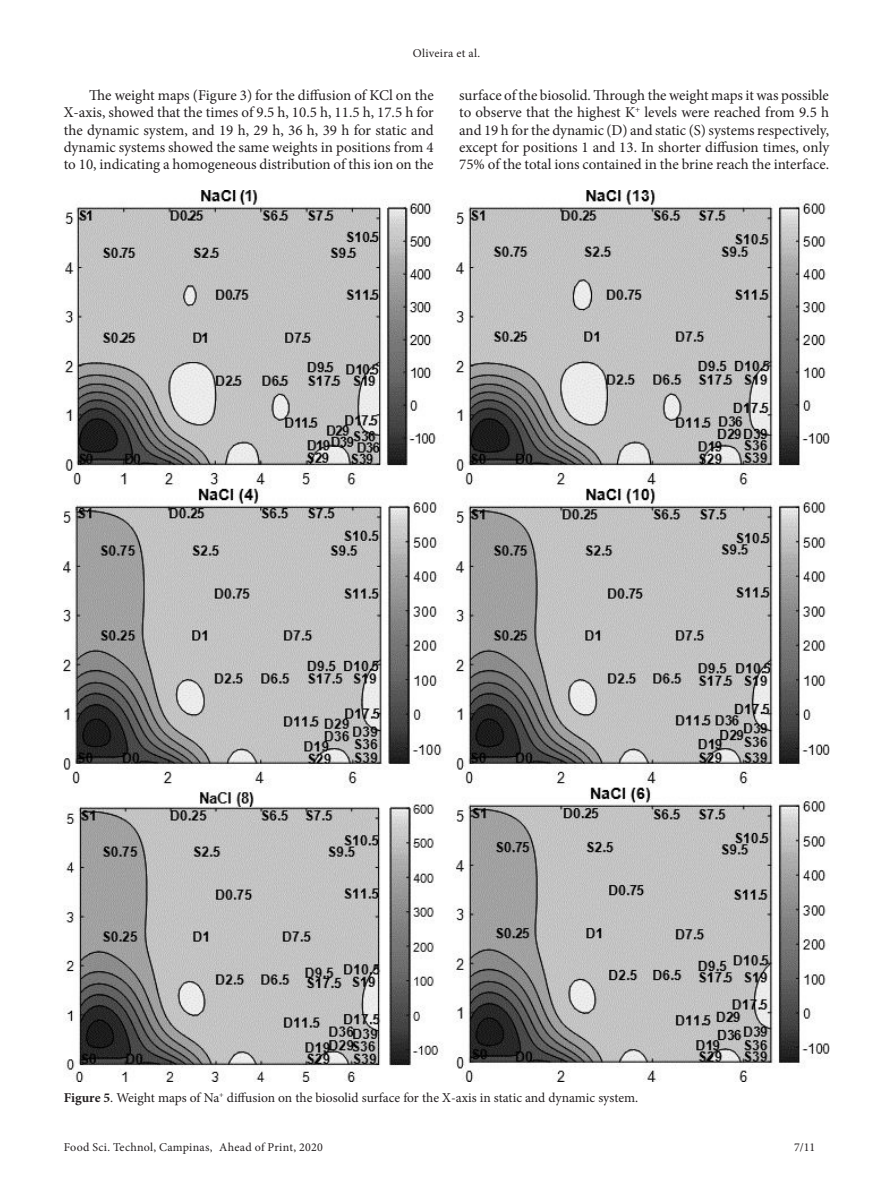
<style>
.page{position:relative;width:893px;height:1191px;background:#fff}
.page>*{position:absolute;margin:0;border:0;box-sizing:border-box;transform-origin:0 0}
.Paragraph{font:15px/17.2px "Minion Pro";color:#231f20;text-align:justify}
.FigureCaption{font:13.5px "Minion Pro";color:#231f20}
.t1{font:12px "Minion Pro";letter-spacing:.025em;color:#231f20}
.s1{font-weight:700}
.s2{color:#fff}
</style>
<div class="page">
<img style="left:64px;top:190px;width:765px;height:891px">
<p class="t1" style="left:413px;top:45px;width:69px">Oliveira et al.</p>
<p class="Paragraph" style="left:64px;top:87px;width:371px;text-indent:26px">The weight maps (Figure 3) for the diffusion of KCl on the X-axis, showed that the times of 9.5 h, 10.5 h, 11.5 h, 17.5 h for the dynamic system, and 19 h, 29 h, 36 h, 39 h for static and dynamic systems showed the same weights in positions from 4 to 10, indicating a homogeneous distribution of this ion on the</p>
<p class="Paragraph" style="left:459px;top:87px;width:371px">surface of the biosolid. Through the weight maps it was possible to observe that the highest K<sup>+</sup> levels were reached from 9.5 h and 19 h for the dynamic (D) and static (S) systems respectively, except for positions 1 and 13. In shorter diffusion times, only 75% of the total ions contained in the brine reach the interface.</p>
<p class="FigureCaption" style="left:64px;top:1088px;width:576px"><span class="s1">Figure 5</span>. Weight maps of Na<sup>+</sup> diffusion on the biosolid surface for the X-axis in static and dynamic system.</p>
<p class="t1" style="left:64px;top:1139px;width:261px">Food Sci. Technol, Campinas, Ahead of Print, 2020</p>
<p class="t1" style="left:794px;top:1139px;width:37px">7/11 <span class="s2">7</span></p>
</div>
